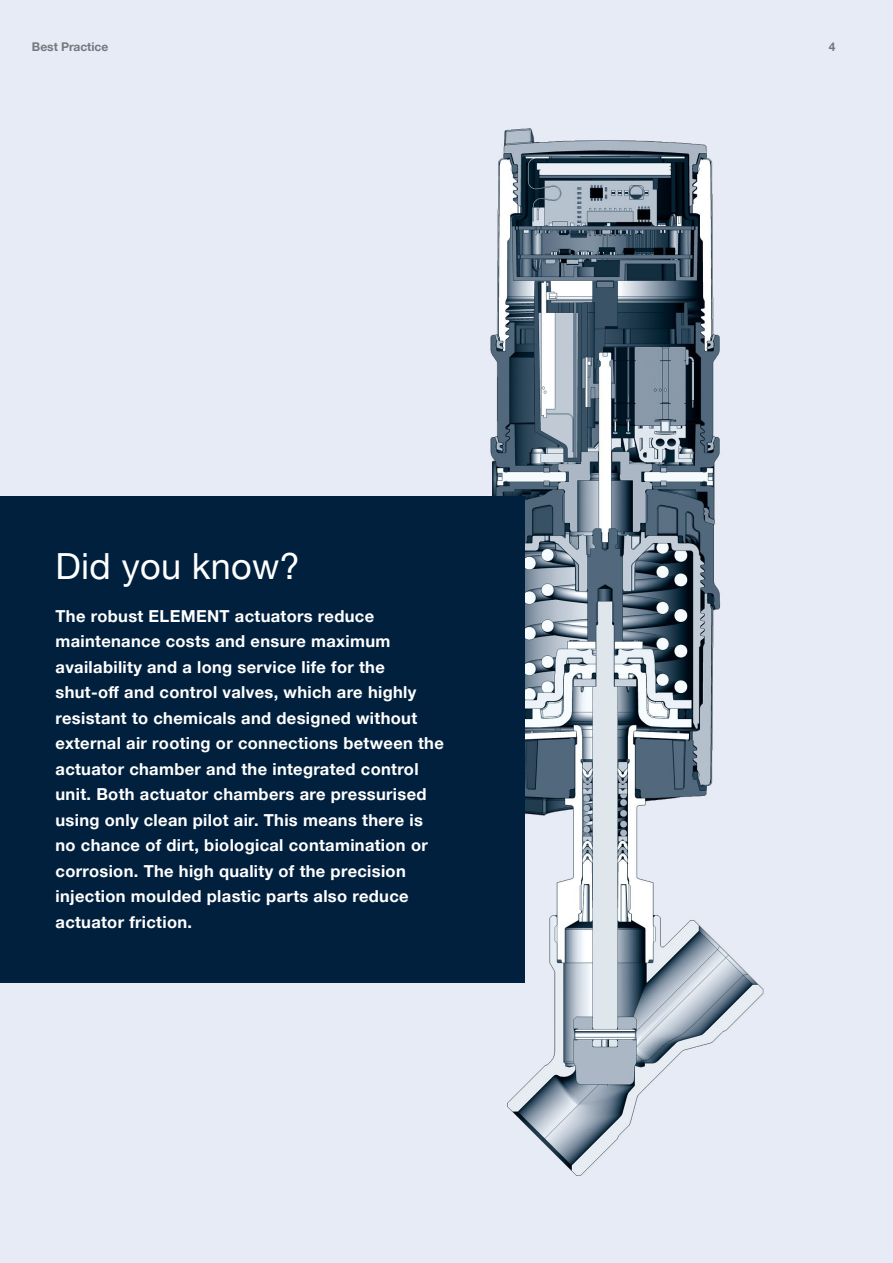
<style>
.page{position:relative;width:893px;height:1263px;background:#e6ebf6}
.page>*{position:absolute;margin:0;border:0;box-sizing:border-box;transform-origin:0 0}
.t1{font:36px "Helvetica Neue LTW1 G";letter-spacing:.01em;color:#fff}
.t2{font:700 16.5px/25.5px "Helvetica Neue LTW1 G";letter-spacing:.02em;color:#fff}
.t3{font:700 12px "Helvetica Neue LTW1 G";color:#73797d}
</style>
<div class="page">
<img style="left:451px;top:128px;width:313px;height:1048px">
<div style="left:0;top:496px;width:524px;height:486px;background:#00203e"></div>
<p class="t3" style="left:32px;top:39px;width:78px">Best Practice</p>
<p class="t3" style="left:43px;top:39px;width:78px">Best Practice</p>
<p class="t3" style="left:829px;top:39px;width:23px">4 4</p>
<h1 class="t1" style="left:56px;top:544px;width:246px">Did you know?</h1>
<p class="t2" style="left:56px;top:603px;width:390px">The robust ELEMENT actuators reduce maintenance costs and ensure maximum availability and a long service life for the shut-off and control valves, which are highly resistant to chemicals and designed without external air rooting or connections between the actuator chamber and the integrated control unit. Both actuator chambers are pressurised using only clean pilot air. This means there is no chance of dirt, biological contamination or corrosion. The high quality of the precision injection moulded plastic parts also reduce actuator friction.</p>
</div>
